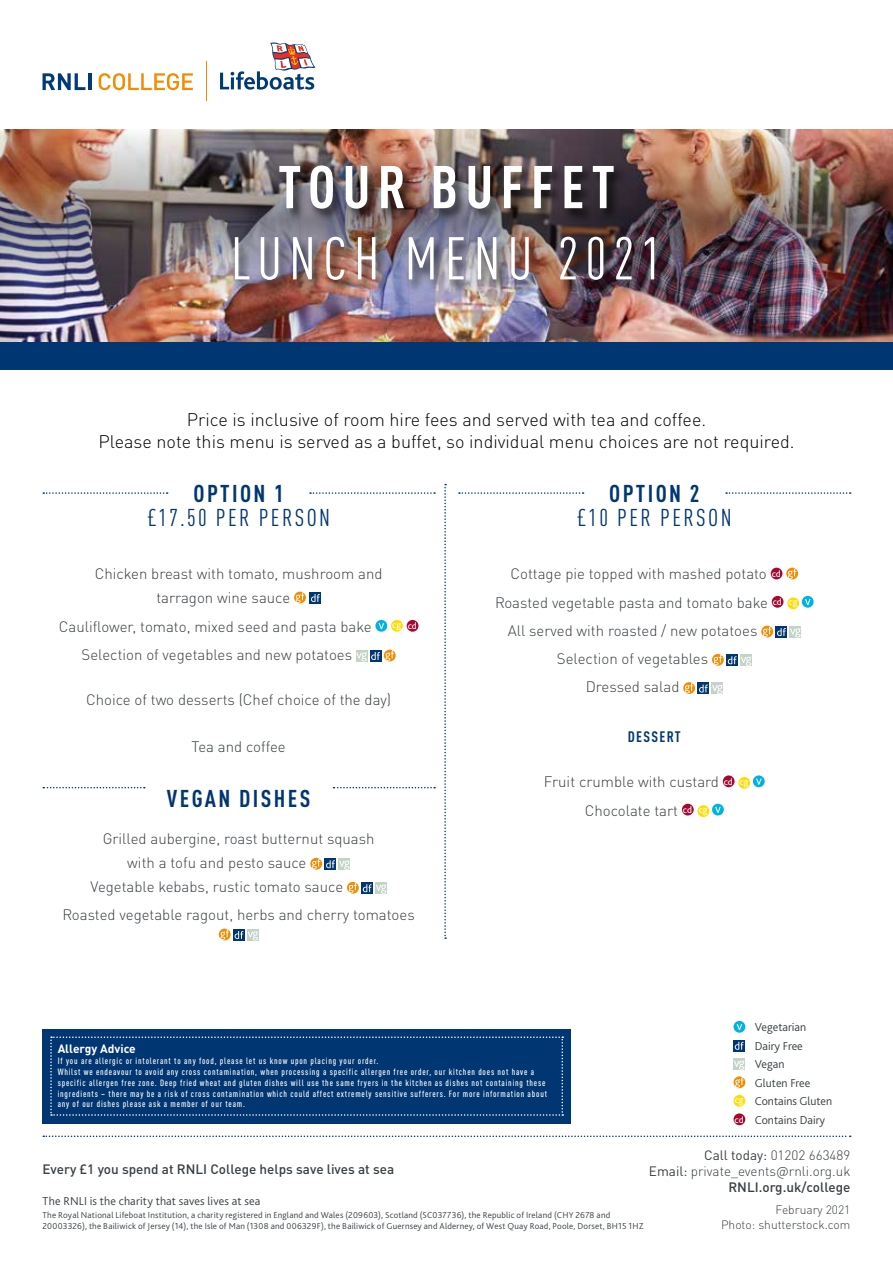
<style>
.page{position:relative;width:893px;height:1263px;background:#fff}
.page>*{position:absolute;margin:0;border:0;box-sizing:border-box;transform-origin:0 0}
.t1{font:condensed 59.4px "DINOT";letter-spacing:.12em;color:#fff}
.t2{font:700 condensed 59.4px "DINOT";letter-spacing:.12em;color:#fff}
.t3{font:condensed 24px "DINOT";letter-spacing:.1em;color:#003671}
.t4{font:700 condensed 24px "DINOT";letter-spacing:.1em;color:#003671}
.t5{font:300 18px/21.6px "DINOT";color:#000;text-align:center}
.t6{font:300 15px/24px "DINOT";color:#373e42}
.t7{font:700 condensed 15px "DINOT";letter-spacing:.09em;color:#003671}
.t8{font:300 13.5px/16.2px "DINOT";color:#373e42;text-align:right}
.t9{font:500 13.5px "DINOT";color:#373e42}
.t10{font:300 12px "Bliss 2";color:#373e42}
.t11{font:300 12px/15px "DINOT";color:#373e42;text-align:right}
.t12{font:700 12px "DINOT";color:#fff}
.t13{font:9.6px "Bliss 2";color:#fff}
.t14{font:500 condensed 9px/10.8px "DINOT";letter-spacing:.09em;color:#fff}
.t15{font:300 9px/10.8px "Bliss 2";letter-spacing:.02em;color:#373e42}
.s1{font-weight:400;font-size:9.6px;color:#fff}
.s2{font-weight:400}
.s3{font-weight:500}
</style>
<div class="page">
<img style="left:0;top:313px;width:893px;height:29px">
<img style="left:0;top:130px;width:893px;height:183px">
<svg style="left:220px;top:43px;width:95px;height:47px"></svg>
<svg style="left:43px;top:73px;width:42px;height:17px"></svg>
<hr style="left:88px;top:73px;width:3px;height:17px;background:#003a78">
<svg style="left:99px;top:73px;width:94px;height:17px"></svg>
<hr style="left:206px;top:61px;width:1px;height:40px;background:#f28c00">
<svg style="left:43px;top:1135px;width:808px;height:2px"></svg>
<div style="left:43px;top:1029px;width:528px;height:95px;background:#003671"></div>
<svg style="left:50px;top:1036px;width:513px;height:80px"></svg>
<div style="left:0;top:342px;width:893px;height:28px;background:#003671"></div>
<div style="left:232px;top:164px;width:435px;height:130px;background:#000;opacity:.75"></div>
<div style="left:294px;top:592px;width:12px;height:11px;background:#f28c00;border-radius:50%"></div>
<svg style="left:296px;top:592px;width:8px;height:11px"></svg>
<div style="left:310px;top:592px;width:11px;height:11px;background:#003671"></div>
<svg style="left:311px;top:594px;width:9px;height:8px"></svg>
<svg style="left:375px;top:620px;width:12px;height:12px"></svg>
<svg style="left:379px;top:623px;width:5px;height:6px"></svg>
<div style="left:391px;top:620px;width:12px;height:12px;background:#fd0;border-radius:50%"></div>
<div style="left:407px;top:620px;width:11px;height:12px;background:#a50931;border-radius:50%"></div>
<svg style="left:384px;top:650px;width:12px;height:11px"></svg>
<svg style="left:356px;top:650px;width:38px;height:11px"></svg>
<svg style="left:310px;top:858px;width:12px;height:12px"></svg>
<svg style="left:312px;top:858px;width:38px;height:12px"></svg>
<svg style="left:347px;top:882px;width:12px;height:12px"></svg>
<svg style="left:348px;top:882px;width:9px;height:11px"></svg>
<div style="left:362px;top:882px;width:11px;height:12px;background:#003671"></div>
<div style="left:375px;top:882px;width:12px;height:11px;background:#c4d3c8"></div>
<svg style="left:363px;top:884px;width:23px;height:10px"></svg>
<svg style="left:219px;top:928px;width:12px;height:12px"></svg>
<svg style="left:220px;top:929px;width:9px;height:11px"></svg>
<svg style="left:233px;top:929px;width:12px;height:11px"></svg>
<div style="left:247px;top:929px;width:11px;height:11px;background:#c4d3c8"></div>
<svg style="left:235px;top:931px;width:23px;height:9px"></svg>
<div style="left:771px;top:568px;width:11px;height:11px;background:#a50931;border-radius:50%"></div>
<svg style="left:786px;top:568px;width:12px;height:11px"></svg>
<svg style="left:788px;top:568px;width:9px;height:11px"></svg>
<div style="left:772px;top:596px;width:11px;height:12px;background:#a50931;border-radius:50%"></div>
<div style="left:787px;top:597px;width:12px;height:12px;background:#fd0;border-radius:50%"></div>
<svg style="left:802px;top:596px;width:12px;height:12px"></svg>
<svg style="left:805px;top:599px;width:5px;height:6px"></svg>
<svg style="left:761px;top:626px;width:12px;height:11px"></svg>
<svg style="left:763px;top:626px;width:38px;height:11px"></svg>
<svg style="left:712px;top:654px;width:12px;height:12px"></svg>
<svg style="left:713px;top:654px;width:9px;height:11px"></svg>
<div style="left:726px;top:654px;width:12px;height:12px;background:#003671"></div>
<div style="left:740px;top:654px;width:12px;height:11px;background:#c4d3c8"></div>
<svg style="left:728px;top:656px;width:23px;height:10px"></svg>
<svg style="left:683px;top:682px;width:12px;height:12px"></svg>
<div style="left:712px;top:682px;width:11px;height:12px;background:#c4d3c8"></div>
<svg style="left:685px;top:683px;width:38px;height:11px"></svg>
<div style="left:723px;top:775px;width:12px;height:12px;background:#a50931;border-radius:50%"></div>
<div style="left:738px;top:777px;width:12px;height:12px;background:#fd0;border-radius:50%"></div>
<svg style="left:753px;top:775px;width:12px;height:12px"></svg>
<svg style="left:756px;top:779px;width:6px;height:6px"></svg>
<div style="left:682px;top:804px;width:12px;height:11px;background:#a50931;border-radius:50%"></div>
<div style="left:697px;top:805px;width:12px;height:12px;background:#fd0;border-radius:50%"></div>
<div style="left:712px;top:804px;width:12px;height:11px;background:#00b3e1;border-radius:50%"></div>
<svg style="left:715px;top:807px;width:6px;height:6px"></svg>
<svg style="left:444px;top:484px;width:2px;height:455px"></svg>
<svg style="left:43px;top:492px;width:125px;height:2px"></svg>
<svg style="left:43px;top:787px;width:102px;height:1px"></svg>
<svg style="left:333px;top:787px;width:102px;height:1px"></svg>
<svg style="left:310px;top:492px;width:125px;height:2px"></svg>
<svg style="left:459px;top:492px;width:125px;height:2px"></svg>
<svg style="left:726px;top:492px;width:125px;height:2px"></svg>
<svg style="left:733px;top:1021px;width:12px;height:12px"></svg>
<svg style="left:737px;top:1024px;width:5px;height:6px"></svg>
<svg style="left:733px;top:1040px;width:12px;height:11px"></svg>
<svg style="left:735px;top:1042px;width:9px;height:8px"></svg>
<div style="left:733px;top:1058px;width:12px;height:11px;background:#c4d3c8"></div>
<svg style="left:734px;top:1060px;width:10px;height:10px"></svg>
<svg style="left:733px;top:1076px;width:12px;height:12px"></svg>
<svg style="left:735px;top:1077px;width:9px;height:11px"></svg>
<div style="left:733px;top:1095px;width:12px;height:12px;background:#fd0;border-radius:50%"></div>
<div style="left:733px;top:1113px;width:12px;height:12px;background:#a50931;border-radius:50%"></div>
<h1 class="t2" style="left:278px;top:151px;width:338px">TOUR BUFFET</h1>
<h1 class="t1" style="left:231px;top:224px;width:433px">LUNCH MENU 2021</h1>
<p class="t5" style="left:98px;top:409px;width:698px">Price is inclusive of room hire fees and served with tea and coffee.<br>Please note this menu is served as a buffet, so individual menu choices are not required.</p>
<h2 class="t4" style="left:193px;top:479px;width:92px">OPTION 1</h2>
<h2 class="t3" style="left:147px;top:504px;width:185px">£17.50 PER PERSON</h2>
<p class="t6" style="left:156px;top:562px;width:228px;text-indent:-62px">Chicken breast with tomato, mushroom and tarragon wine sauce</p>
<p class="t6" style="left:59px;top:614px;width:314px">Cauliflower, tomato, mixed seed and pasta bake</p>
<p class="t13" style="left:392px;top:619px;width:26px">cg cd</p>
<p class="t6" style="left:82px;top:642px;width:272px">Selection of vegetables and new potatoes</p>
<p class="t6" style="left:86px;top:688px;width:307px">Choice of two desserts (Chef choice of the day)</p>
<p class="t6" style="left:192px;top:734px;width:96px">Tea and coffee</p>
<h2 class="t4" style="left:167px;top:784px;width:145px">VEGAN DISHES</h2>
<p class="t6" style="left:103px;top:827px;width:273px">Grilled aubergine, roast butternut squash</p>
<p class="t6" style="left:127px;top:851px;width:181px">with a tofu and pesto sauce</p>
<p class="t6" style="left:91px;top:875px;width:254px">Vegetable kebabs, rustic tomato sauce</p>
<p class="t6" style="left:63px;top:903px;width:354px">Roasted vegetable ragout, herbs and cherry tomatoes</p>
<h2 class="t4" style="left:609px;top:479px;width:92px">OPTION 2</h2>
<h2 class="t3" style="left:577px;top:504px;width:156px">£10 PER PERSON</h2>
<p class="t6" style="left:510px;top:562px;width:272px">Cottage pie topped with mashed potato <sup>cd</sup></p>
<p class="t6" style="left:495px;top:590px;width:304px">Roasted vegetable pasta and tomato bake <sup>cd</sup> <sup>cg</sup></p>
<p class="t6" style="left:508px;top:618px;width:251px">All served with roasted / new potatoes</p>
<p class="t6" style="left:557px;top:647px;width:153px">Selection of vegetables</p>
<p class="t6" style="left:586px;top:675px;width:95px">Dressed salad</p>
<p class="t7" style="left:628px;top:727px;width:55px">DESSERT</p>
<p class="t6" style="left:544px;top:768px;width:206px;line-height:28.2px;text-align:center">Fruit crumble with custard <sup>cd</sup> <sup>cg<br></sup>Chocolate tart <sup>cd</sup> <sup>cg</sup></p>
<p class="t12" style="left:58px;top:1041px;width:80px">Allergy Advice</p>
<p class="t14" style="left:58px;top:1055px;width:491px">If you are allergic or intolerant to any food, please let us know upon placing your order.<br>Whilst we endeavour to avoid any cross contamination, when processing a specific allergen free order, our kitchen does not have a specific allergen free zone. Deep fried wheat and gluten dishes will use the same fryers in the kitchen as dishes not containing these ingredients – there may be a risk of cross contamination which could affect extremely sensitive sufferers. For more information about any of our dishes please ask a member of our team.</p>
<p class="t10" style="left:755px;top:1020px;width:53px">Vegetarian</p>
<p class="t10" style="left:755px;top:1038px;width:50px">Dairy Free</p>
<p class="t10" style="left:755px;top:1057px;width:31px">Vegan</p>
<p class="t10" style="left:755px;top:1075px;width:57px">Gluten Free</p>
<p class="t10" style="left:735px;top:1094px;width:99px"><sup>cg</sup> Contains Gluten</p>
<p class="t10" style="left:734px;top:1112px;width:92px"><span class="s1">cd</span> Contains Dairy</p>
<p class="t8" style="left:649px;top:1147px;width:203px"><span class="s2">Call today:</span> 01202 663489<br><span class="s2">Email:</span> private_events@rnli.org.uk<br><span class="s3">RNLI.org.uk/college</span></p>
<p class="t9" style="left:43px;top:1160px;width:353px">Every £1 you spend at RNLI College helps save lives at sea</p>
<p class="t10" style="left:43px;top:1194px;width:219px">The RNLI is the charity that saves lives at sea</p>
<p class="t15" style="left:43px;top:1209px;width:603px">The Royal National Lifeboat Institution, a charity registered in England and Wales (209603), Scotland (SC037736), the Republic of Ireland (CHY 2678 and<br>20003326), the Bailiwick of Jersey (14), the Isle of Man (1308 and 006329F), the Bailiwick of Guernsey and Alderney, of West Quay Road, Poole, Dorset, BH15 1HZ</p>
<p class="t11" style="left:721px;top:1202px;width:131px">February 2021<br>Photo: shutterstock.com</p>
</div>
